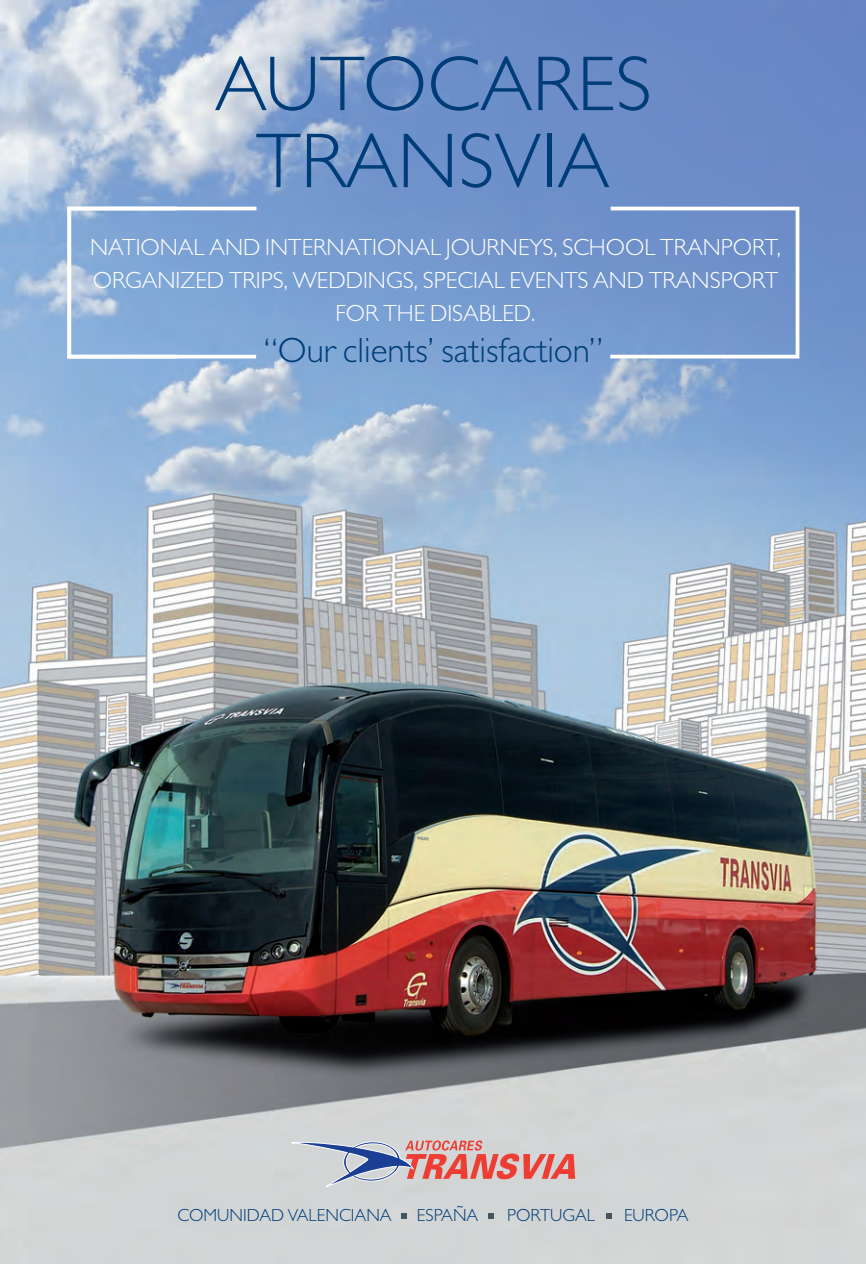
<style>
.page{position:relative;width:866px;height:1264px;background:#fff}
.page>*{position:absolute;margin:0;border:0;box-sizing:border-box;transform-origin:0 0}
.t1{font:80px/77px "LM Gill";color:#003d78;text-align:center}
.t2{font:36px "LM Gill";color:#003d78}
.t3{font:24px/33.2px "LM Gill";color:#fff;text-align:center}
.t4{font:18px "LM Gill";color:#003d78}
</style>
<div class="page">
<img style="left:0;top:0;width:865px;height:1263px">
<svg style="left:280px;top:1140px;width:295px;height:46px;background:#caacb1"></svg>
<svg style="left:610px;top:206px;width:189px;height:152px;background:#7697cd"></svg>
<svg style="left:67px;top:206px;width:189px;height:152px;background:#8cafd9"></svg>
<svg style="left:401px;top:1212px;width:6px;height:6px"></svg>
<svg style="left:488px;top:1212px;width:5px;height:6px"></svg>
<svg style="left:606px;top:1212px;width:5px;height:6px"></svg>
<p class="t1" style="left:215px;top:52px;width:438px">AUTOCARES<br>TRANSVIA</p>
<p class="t3" style="left:90px;top:232px;width:692px">NATIONAL AND INTERNATIONAL JOURNEYS, SCHOOL TRANPORT,<br>ORGANIZED TRIPS, WEDDINGS, SPECIAL EVENTS AND TRANSPORT<br>FOR THE DISABLED.</p>
<p class="t2" style="left:264px;top:326px;width:340px">“Our clients’ satisfaction”</p>
<p class="t4" style="left:177px;top:1202px;width:215px">COMUNIDAD VALENCIANA</p>
<p class="t4" style="left:416px;top:1202px;width:63px">ESPAÑA</p>
<p class="t4" style="left:507px;top:1202px;width:89px">PORTUGAL</p>
<p class="t4" style="left:623px;top:1202px;width:66px">EUROPA</p>
</div>
